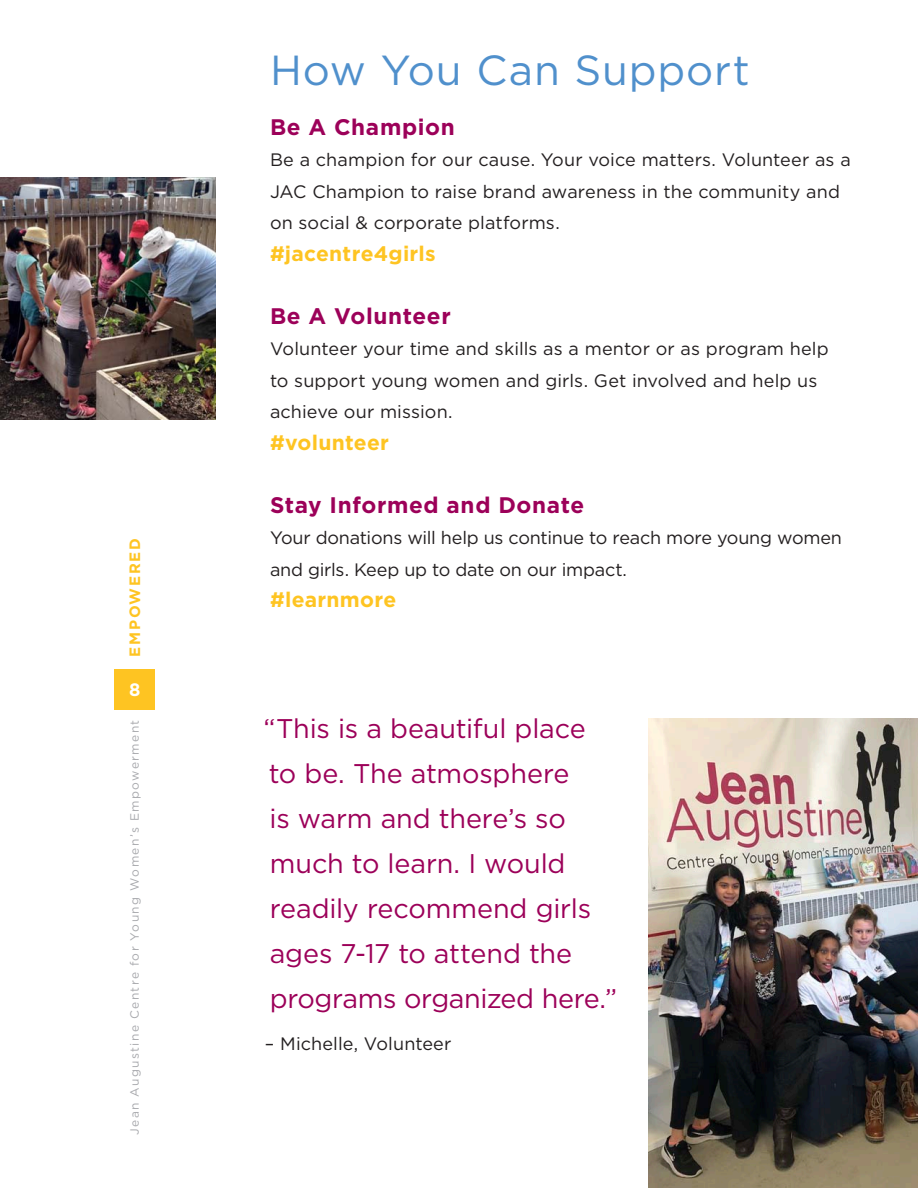
<style>
.page{position:relative;width:918px;height:1188px;background:#fff}
.page>*{position:absolute;margin:0;border:0;box-sizing:border-box;transform-origin:0 0}
.t1{font:42px "Gotham";letter-spacing:.02em;color:#5090cc}
.t2{font:27px/45px "Gotham";letter-spacing:-.01em;color:#9c0159}
.t3{font:700 22.5px "Gotham";letter-spacing:.025em;color:#9c0159}
.t4{font:700 21px "Gotham";letter-spacing:.01em;color:#fec422}
.t5{font:18px/31.5px "Gotham";letter-spacing:.005em;color:#231f20}
.t6{font:700 18px "Gotham";color:#fff}
.t7{font:700 15px "Gotham";letter-spacing:.12em;color:#fec422}
.t8{font:12px "Gotham";letter-spacing:.115em;color:#a8a9ad}
</style>
<div class="page">
<div style="left:115px;top:669px;width:40px;height:40px;background:#fec422"></div>
<img style="left:648px;top:718px;width:270px;height:470px">
<img style="left:0;top:178px;width:216px;height:242px">
<p class="t7" style="left:125px;top:657px;width:120px;rotate:-90deg">EMPOWERED</p>
<p class="t6" style="left:129px;top:678px;width:13px">8</p>
<p class="t8" style="left:127px;top:1135px;width:417px;rotate:-90deg">Jean Augustine Centre for Young Women’s Empowerment</p>
<p class="t1" style="left:270px;top:43px;width:481px">How You Can Support</p>
<p class="t3" style="left:270px;top:112px;width:186px">Be A Champion</p>
<p class="t5" style="left:270px;top:144px;width:582px">Be a champion for our cause. Your voice matters. Volunteer as a<br>JAC Champion to raise brand awareness in the community and on social &amp; corporate platforms.</p>
<p class="t4" style="left:270px;top:239px;width:167px">#jacentre4girls</p>
<p class="t3" style="left:270px;top:301px;width:182px">Be A Volunteer</p>
<p class="t5" style="left:270px;top:333px;width:560px">Volunteer your time and skills as a mentor or as program help to support young women and girls. Get involved and help us achieve our mission.</p>
<p class="t4" style="left:270px;top:428px;width:120px">#volunteer</p>
<p class="t3" style="left:270px;top:490px;width:316px">Stay Informed and Donate</p>
<p class="t5" style="left:270px;top:522px;width:574px">Your donations will help us continue to reach more young women and girls. Keep up to date on our impact.</p>
<p class="t4" style="left:270px;top:586px;width:128px">#learnmore</p>
<p class="t2" style="left:264px;top:705px;width:355px">“This is a beautiful place to be. The atmosphere<br>is warm and there’s so much to learn. I would readily recommend girls ages 7-17 to attend the programs organized here.”</p>
<p class="t5" style="left:265px;top:1027px;width:188px">– Michelle, Volunteer</p>
</div>
